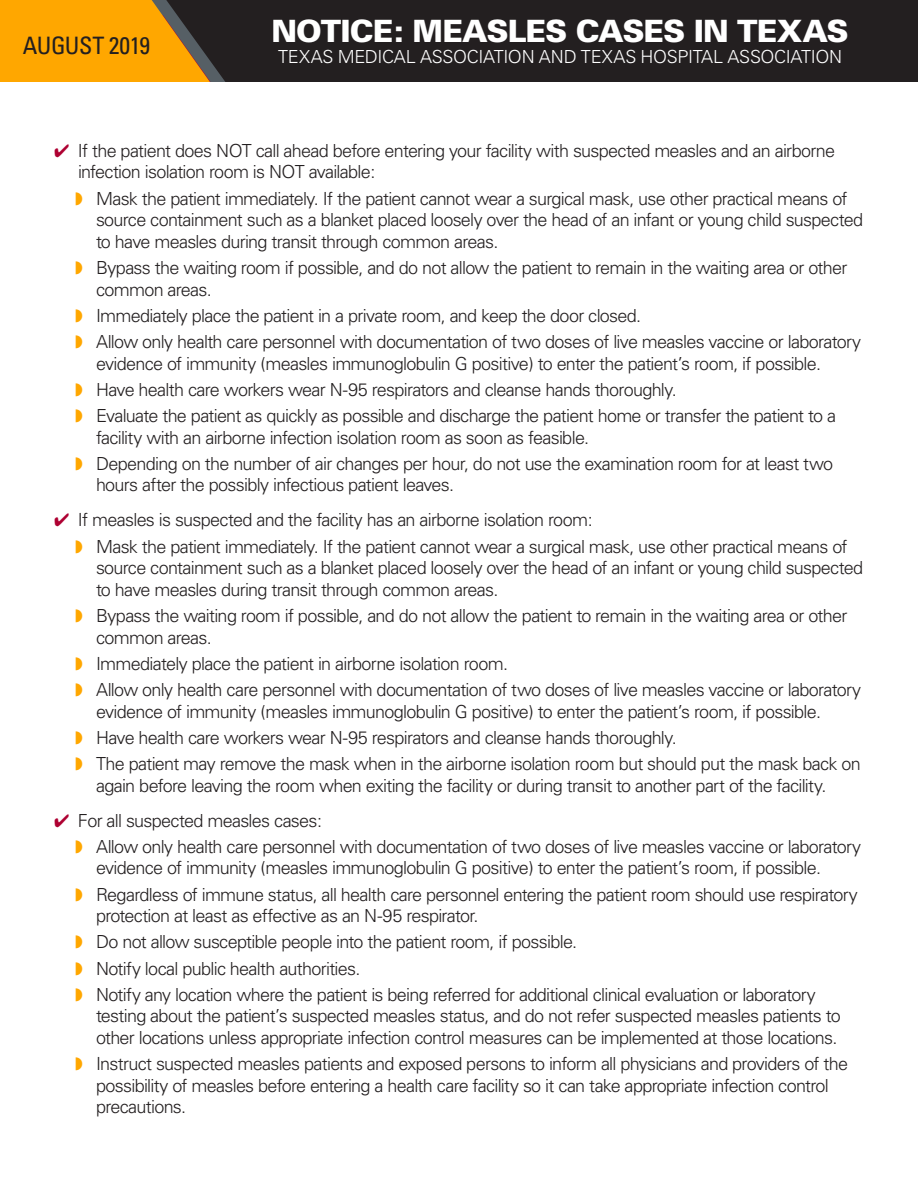
<style>
.page{position:relative;width:918px;height:1188px;background:#fff}
.page>*{position:absolute;margin:0;border:0;box-sizing:border-box;transform-origin:0 0}
.t1{font:900 30.75px "Univers";letter-spacing:-.03em;color:#fff}
.t2{font:condensed 24px "Univers";letter-spacing:-.02em;color:#231f20}
.body{font:300 18px/21.6px "Univers";letter-spacing:-.04em;color:#231f20}
.t3{font:300 18px "Univers";letter-spacing:-.015em;color:#fff}
.s1{color:#ae0032}
.s2{color:#ffa700}
</style>
<div class="page">
<div style="left:95px;top:0;width:823px;height:83px;background:#231f20"></div>
<svg style="left:0;top:0;width:210px;height:82px"></svg>
<h2 class="t2" style="left:23px;top:30px;width:129px">AUGUST 2019</h2>
<h1 class="t1" style="left:271px;top:12px;width:579px">NOTICE: MEASLES CASES IN TEXAS</h1>
<p class="t3" style="left:278px;top:46px;width:566px">TEXAS MEDICAL ASSOCIATION AND TEXAS HOSPITAL ASSOCIATION</p>
<p class="body" style="left:78px;top:140px;width:759px;text-indent:-24px"><span class="s1">✔</span> If the patient does NOT call ahead before entering your facility with suspected measles and an airborne infection isolation room is NOT available:</p>
<p class="body" style="left:96px;top:187px;width:769px;text-indent:-21px"><span class="s2">◗</span> Mask the patient immediately. If the patient cannot wear a surgical mask, use other practical means of source containment such as a blanket placed loosely over the head of an infant or young child suspected to have measles during transit through common areas.</p>
<p class="body" style="left:96px;top:257px;width:753px;text-indent:-21px"><span class="s2">◗</span> Bypass the waiting room if possible, and do not allow the patient to remain in the waiting area or other common areas.</p>
<p class="body" style="left:75px;top:305px;width:568px"><span class="s2">◗</span> Immediately place the patient in a private room, and keep the door closed.</p>
<p class="body" style="left:96px;top:331px;width:767px;text-indent:-21px"><span class="s2">◗</span> Allow only health care personnel with documentation of two doses of live measles vaccine or laboratory evidence of immunity (measles immunoglobulin G positive) to enter the patient’s room, if possible.</p>
<p class="body" style="left:75px;top:379px;width:603px"><span class="s2">◗</span> Have health care workers wear N-95 respirators and cleanse hands thoroughly.</p>
<p class="body" style="left:96px;top:405px;width:742px;text-indent:-21px"><span class="s2">◗</span> Evaluate the patient as quickly as possible and discharge the patient home or transfer the patient to a facility with an airborne infection isolation room as soon as feasible.</p>
<p class="body" style="left:96px;top:453px;width:739px;text-indent:-21px"><span class="s2">◗</span> Depending on the number of air changes per hour, do not use the examination room for at least two hours after the possibly infectious patient leaves.</p>
<p class="body" style="left:54px;top:509px;width:540px"><span class="s1">✔</span> If measles is suspected and the facility has an airborne isolation room:</p>
<p class="body" style="left:96px;top:535px;width:769px;text-indent:-21px"><span class="s2">◗</span> Mask the patient immediately. If the patient cannot wear a surgical mask, use other practical means of source containment such as a blanket placed loosely over the head of an infant or young child suspected to have measles during transit through common areas.</p>
<p class="body" style="left:96px;top:605px;width:753px;text-indent:-21px"><span class="s2">◗</span> Bypass the waiting room if possible, and do not allow the patient to remain in the waiting area or other common areas.</p>
<p class="body" style="left:75px;top:653px;width:435px"><span class="s2">◗</span> Immediately place the patient in airborne isolation room.</p>
<p class="body" style="left:96px;top:679px;width:767px;text-indent:-21px"><span class="s2">◗</span> Allow only health care personnel with documentation of two doses of live measles vaccine or laboratory evidence of immunity (measles immunoglobulin G positive) to enter the patient’s room, if possible.</p>
<p class="body" style="left:75px;top:727px;width:603px"><span class="s2">◗</span> Have health care workers wear N-95 respirators and cleanse hands thoroughly.</p>
<p class="body" style="left:96px;top:753px;width:766px;text-indent:-21px"><span class="s2">◗</span> The patient may remove the mask when in the airborne isolation room but should put the mask back on again before leaving the room when exiting the facility or during transit to another part of the facility.</p>
<p class="body" style="left:54px;top:810px;width:270px"><span class="s1">✔</span> For all suspected measles cases:</p>
<p class="body" style="left:96px;top:836px;width:767px;text-indent:-21px"><span class="s2">◗</span> Allow only health care personnel with documentation of two doses of live measles vaccine or laboratory evidence of immunity (measles immunoglobulin G positive) to enter the patient’s room, if possible.</p>
<p class="body" style="left:96px;top:884px;width:763px;text-indent:-21px"><span class="s2">◗</span> Regardless of immune status, all health care personnel entering the patient room should use respiratory protection at least as effective as an N-95 respirator.</p>
<p class="body" style="left:75px;top:931px;width:504px"><span class="s2">◗</span> Do not allow susceptible people into the patient room, if possible.</p>
<p class="body" style="left:75px;top:957px;width:287px"><span class="s2">◗</span> Notify local public health authorities.</p>
<p class="body" style="left:96px;top:984px;width:746px;text-indent:-21px"><span class="s2">◗</span> Notify any location where the patient is being referred for additional clinical evaluation or laboratory testing about the patient’s suspected measles status, and do not refer suspected measles patients to other locations unless appropriate infection control measures can be implemented at those locations.</p>
<p class="body" style="left:96px;top:1053px;width:754px;text-indent:-21px"><span class="s2">◗</span> Instruct suspected measles patients and exposed persons to inform all physicians and providers of the possibility of measles before entering a health care facility so it can take appropriate infection control precautions.</p>
</div>
